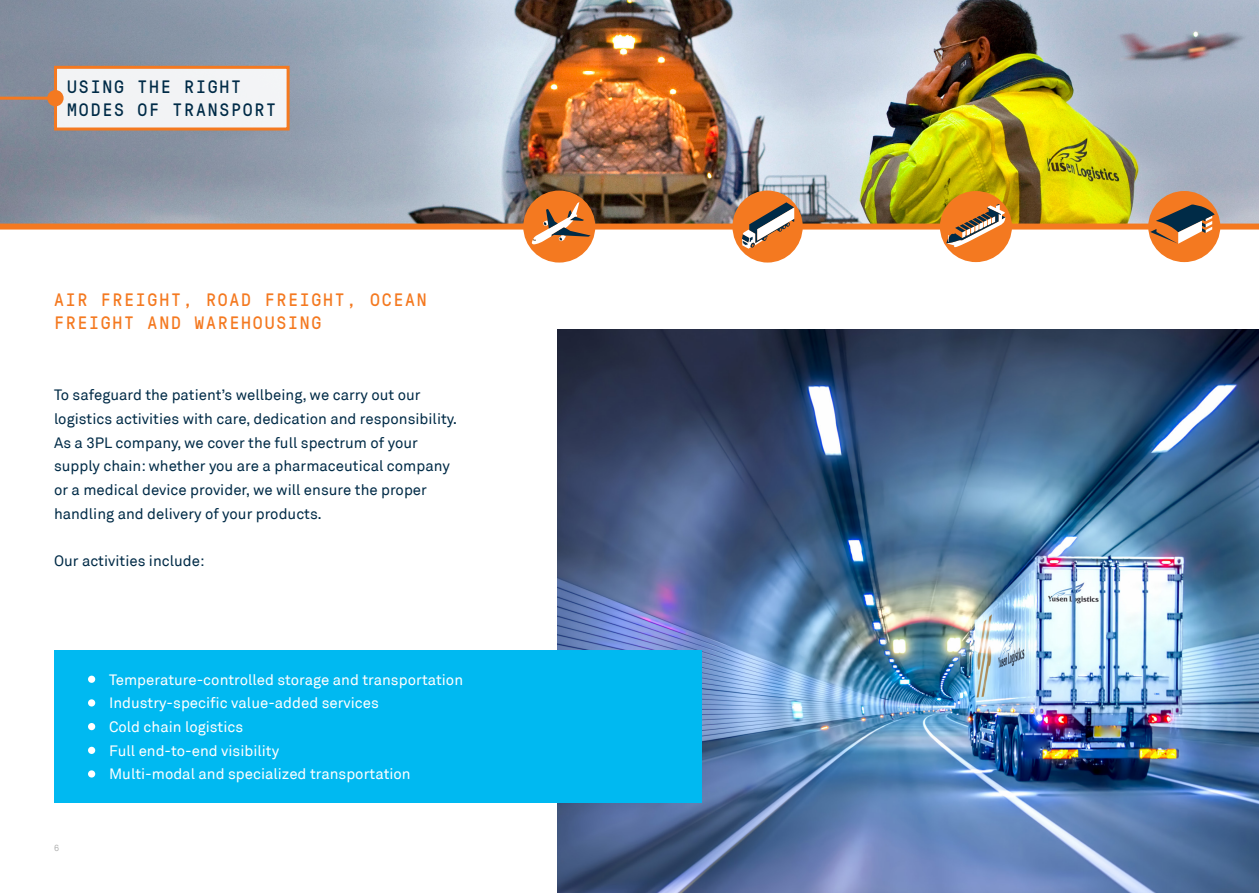
<style>
.page{position:relative;width:1259px;height:893px;background:#fff}
.page>*{position:absolute;margin:0;border:0;box-sizing:border-box;transform-origin:0 0}
.t1{font:18px/23.7px "GT Pressura Mono";letter-spacing:.1em;color:#f47920}
.t2{font:18px/23.7px "GT Pressura Mono";letter-spacing:.1em;color:#002b47}
.t3{font:15px/23.7px "Akkurat";color:#002b47}
.t4{font:15px/23.7px "Akkurat";color:#fff}
.t5{font:9px "Akkurat";color:#b3b4b4}
</style>
<div class="page">
<img style="left:557px;top:329px;width:702px;height:564px">
<img style="left:0;top:0;width:1259px;height:224px">
<svg style="left:52px;top:64px;width:239px;height:68px"></svg>
<hr style="left:0;top:97px;width:56px;height:3px;background:#f47920">
<div style="left:47px;top:90px;width:17px;height:16px;background:#f47920;border-radius:50%"></div>
<div style="left:0;top:224px;width:1259px;height:6px;background:#f47920"></div>
<div style="left:523px;top:191px;width:72px;height:72px;background:#f47920;border-radius:50%"></div>
<svg style="left:532px;top:202px;width:58px;height:43px"></svg>
<div style="left:732px;top:191px;width:70px;height:72px;background:#f47920;border-radius:50%"></div>
<svg style="left:742px;top:202px;width:52px;height:47px"></svg>
<div style="left:940px;top:191px;width:72px;height:71px;background:#f47920;border-radius:50%"></div>
<svg style="left:946px;top:204px;width:59px;height:43px"></svg>
<div style="left:1148px;top:191px;width:72px;height:71px;background:#f47920;border-radius:50%"></div>
<svg style="left:1150px;top:205px;width:64px;height:39px"></svg>
<div style="left:54px;top:650px;width:647px;height:153px;background:#00b9f1"></div>
<div style="left:88px;top:676px;width:7px;height:7px;background:#fff;border-radius:50%"></div>
<div style="left:88px;top:699px;width:7px;height:7px;background:#fff;border-radius:50%"></div>
<div style="left:88px;top:723px;width:7px;height:7px;background:#fff;border-radius:50%"></div>
<div style="left:88px;top:747px;width:7px;height:7px;background:#fff;border-radius:50%"></div>
<div style="left:88px;top:770px;width:7px;height:7px;background:#fff;border-radius:50%"></div>
<p class="t2" style="left:67px;top:74px;width:210px">USING THE RIGHT<br>MODES OF TRANSPORT</p>
<p class="t1" style="left:54px;top:287px;width:374px">AIR FREIGHT, ROAD FREIGHT, OCEAN<br>FREIGHT AND WAREHOUSING</p>
<p class="t3" style="left:54px;top:384px;width:405px">To safeguard the patient’s wellbeing, we carry out our logistics activities with care, dedication and responsibility.<br>As a 3PL company, we cover the full spectrum of your supply chain: whether you are a pharmaceutical company or a medical device provider, we will ensure the proper handling and delivery of your products.</p>
<p class="t3" style="left:54px;top:549px;width:152px">Our activities include:</p>
<p class="t5" style="left:54px;top:843px;width:7px">6</p>
<p class="t4" style="left:109px;top:668px;width:355px">Temperature-controlled storage and transportation Industry-specific value-added services<br>Cold chain logistics<br>Full end-to-end visibility<br>Multi-modal and specialized transportation</p>
</div>
